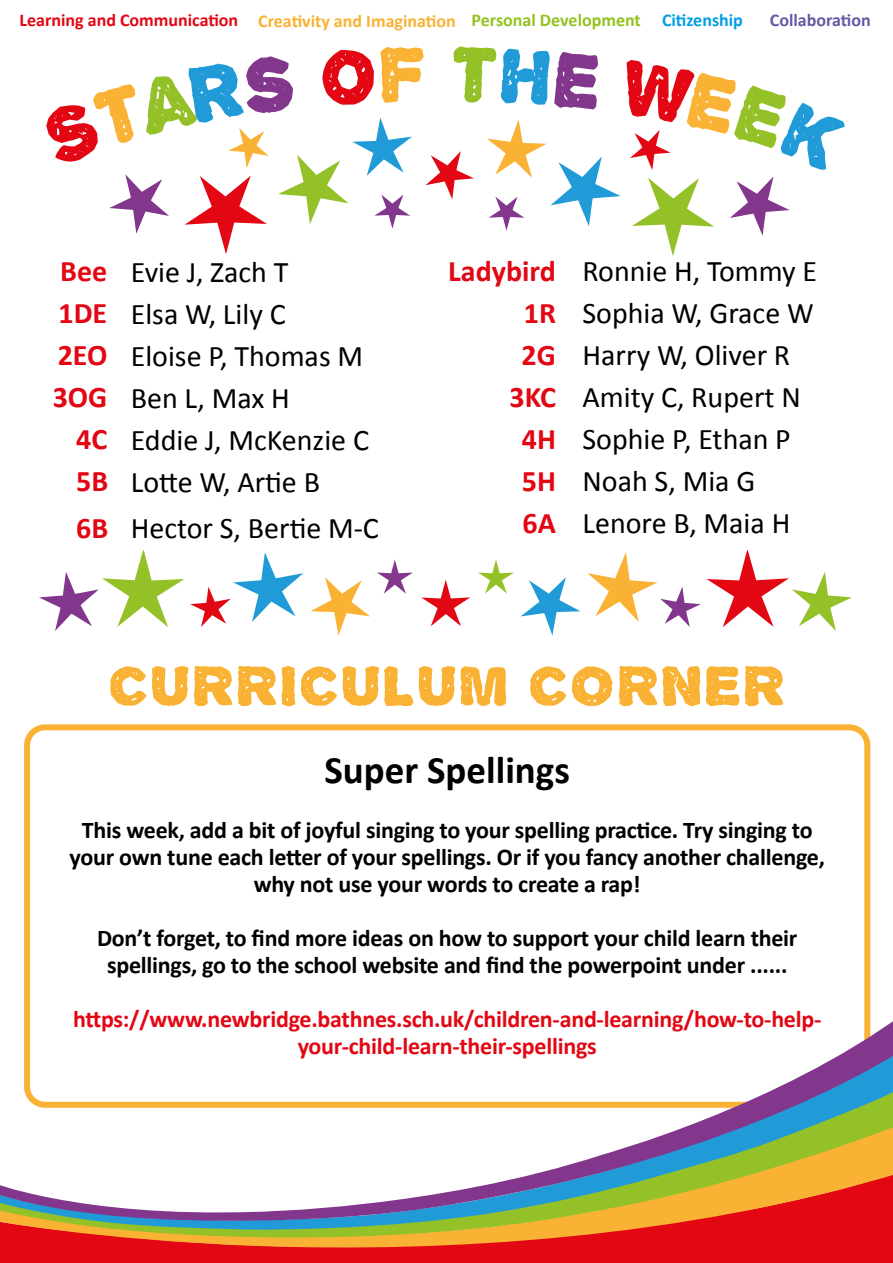
<style>
.page{position:relative;width:893px;height:1263px;background:#fff}
.page>*{position:absolute;margin:0;border:0;box-sizing:border-box;transform-origin:0 0}
.t1{font:60px "Alpha Echo";color:#f9b234;scale:1.1 1}
.t2{font:700 39px "Calibri";color:#000}
.t3{font:30px/42px "Calibri";color:#000}
.t4{font:700 30px/42px "Calibri";color:#e30613;text-align:right}
.t5{font:700 24px/27px "Calibri";letter-spacing:-.01em;color:#000;text-align:center}
.t6{font:700 24px/27px "Calibri";letter-spacing:-.01em;color:#e30613;text-align:center}
.t7{font:700 18px "Calibri";color:#e30613}
.t8{font:700 18px "Calibri";color:#6859a2}
.s1{color:#f9b234}
.s2{color:#95c11f}
.s3{color:#009fe3}
</style>
<div class="page">
<div style="left:24px;top:724px;width:846px;height:384px;border:6px solid #f9b234;border-radius:18px"></div>
<div style="left:0;top:1252px;width:893px;height:11px;background:#e30613"></div>
<svg style="left:0;top:1242px;width:893px;height:10px;background:#e51c17"></svg>
<svg style="left:0;top:1232px;width:893px;height:10px;background:#e15c21"></svg>
<svg style="left:0;top:1222px;width:893px;height:10px;background:#b17c43"></svg>
<svg style="left:0;top:1012px;width:893px;height:210px"></svg>
<svg style="left:632px;top:178px;width:82px;height:78px"></svg>
<svg style="left:730px;top:176px;width:60px;height:60px"></svg>
<svg style="left:46px;top:46px;width:575px;height:208px"></svg>
<svg style="left:627px;top:60px;width:217px;height:110px"></svg>
<svg style="left:39px;top:550px;width:813px;height:86px"></svg>
<p class="t7" style="left:19px;top:9px;width:725px">Learning and Communication <span class="s1">Creativity and Imagination</span> <span class="s2">Personal Development</span> <span class="s3">Citizenship</span></p>
<p class="t8" style="left:770px;top:9px;width:102px">Collaboration</p>
<p class="t4" style="left:53px;top:250px;width:57px">Bee<br>1DE<br>2EO<br>3OG<br>4C<br>5B</p>
<p class="t4" style="left:76px;top:507px;width:34px">6B</p>
<p class="t3" style="left:131px;top:251px;width:240px">Evie J, Zach T<br>Elsa W, Lily C<br>Eloise P, Thomas M<br>Ben L, Max H<br>Eddie J, McKenzie C<br>Lotte W, Artie B</p>
<p class="t3" style="left:131px;top:508px;width:250px">Hector S, Bertie M-C</p>
<p class="t4" style="left:448px;top:250px;width:109px">Ladybird<br>1R<br>2G<br>3KC<br>4H<br>5H<br>6A</p>
<p class="t3" style="left:582px;top:250px;width:236px">Ronnie H, Tommy E<br>Sophia W, Grace W<br>Harry W, Oliver R<br>Amity C, Rupert N<br>Sophie P, Ethan P<br>Noah S, Mia G<br>Lenore B, Maia H</p>
<h1 class="t1" style="left:107px;top:652px;width:618px">CURRICULUM CORNER</h1>
<h2 class="t2" style="left:325px;top:745px;width:247px">Super Spellings</h2>
<p class="t5" style="left:70px;top:817px;width:757px">This week, add a bit of joyful singing to your spelling practice. Try singing to your own tune each letter of your spellings. Or if you fancy another challenge, why not use your words to create a rap!</p>
<p class="t5" style="left:97px;top:925px;width:702px">Don’t forget, to find more ideas on how to support your child learn their spellings, go to the school website and find the powerpoint under ......</p>
<p class="t6" style="left:73px;top:1006px;width:750px">https://www.newbridge.bathnes.sch.uk/children-and-learning/how-to-help&shy;your-child-learn-their-spellings</p>
</div>
